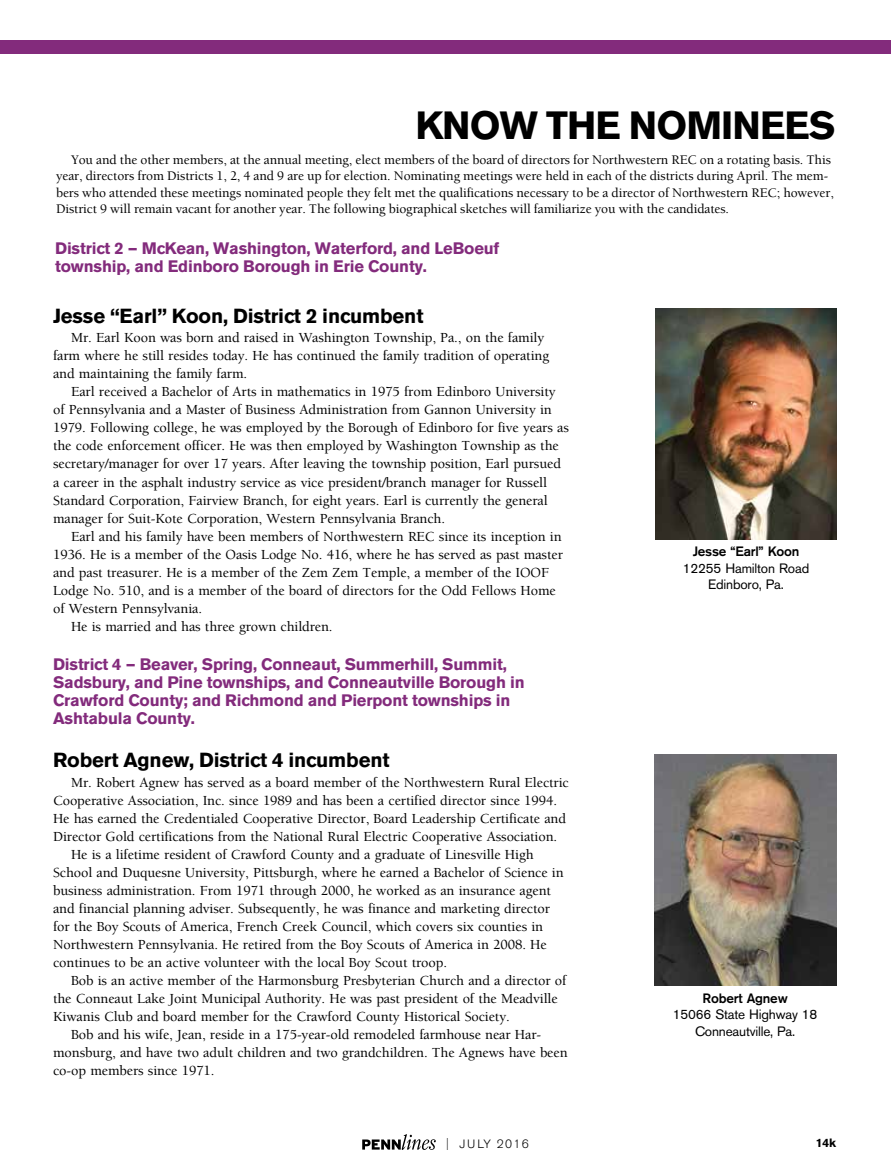
<style>
.page{position:relative;width:891px;height:1175px;background:#fff}
.page>*{position:absolute;margin:0;border:0;box-sizing:border-box;transform-origin:0 0}
.t1{font:700 39px "Akzidenz Grotesk BE";color:#000}
.t2{font:700 20.25px "Akzidenz Grotesk BE";letter-spacing:-.01em;color:#000}
.t3{font:700 16.5px/18px "Akzidenz Grotesk BE";letter-spacing:-.01em;color:#832b7c}
.t4{font:500 14.25px/18px "Berkeley Std";letter-spacing:-.01em;color:#000}
.t5{font:500 13.5px/16.5px "Berkeley Std";letter-spacing:-.01em;color:#000}
.t6{font:13.5px/16.5px "Akzidenz Grotesk BE";letter-spacing:-.015em;color:#000;text-align:center}
.t7{font:500 13.5px "Akzidenz Grotesk BE";color:#000}
.t8{font:300 12px "Akzidenz Grotesk BE";letter-spacing:.11em;color:#000}
.t9{font:700 12px "Akzidenz Grotesk BE";color:#000}
.s1{font-stretch:condensed}
</style>
<div class="page">
<svg style="left:362px;top:1134px;width:74px;height:15px"></svg>
<img style="left:655px;top:309px;width:182px;height:230px">
<img style="left:655px;top:755px;width:181px;height:230px">
<svg style="left:0;top:41px;width:1px;height:13px"></svg>
<div style="left:1px;top:41px;width:890px;height:13px;background:#832b7c"></div>
<h1 class="t1" style="left:415px;top:103px;width:59px">Know</h1>
<h1 class="t1" style="left:546px;top:103px;width:26px">the</h1>
<h1 class="t1" style="left:629px;top:103px;width:27px">nominees</h1>
<p class="t5" style="left:56px;top:151px;width:779px;text-indent:15px">You and the other members, at the annual meeting, elect members of the board of directors for Northwestern REC on a rotating basis. This year, directors from Districts 1, 2, 4 and 9 are up for election. Nominating meetings were held in each of the districts during April. The mem&shy;bers who attended these meetings nominated people they felt met the qualifications necessary to be a director of Northwestern REC; however, District 9 will remain vacant for another year. The following biographical sketches will familiarize you with the candidates.</p>
<p class="t3" style="left:55px;top:239px;width:446px">District 2 — McKean, Washington, Waterford, and LeBoeuf township, and Edinboro Borough in Erie County.</p>
<h2 class="t2" style="left:53px;top:304px;width:372px">Jesse “Earl” Koon, District 2 incumbent</h2>
<p class="t4" style="left:53px;top:329px;width:498px;text-indent:18px">Mr. Earl Koon was born and raised in Washington Township, Pa., on the family farm where he still resides today. He has continued the family tradition of operating and maintaining the family farm.</p>
<p class="t4" style="left:53px;top:383px;width:517px;text-indent:18px">Earl received a Bachelor of Arts in mathematics in 1975 from Edinboro University of Pennsylvania and a Master of Business Administration from Gannon University in 1979. Following college, he was employed by the Borough of Edinboro for five years as the code enforcement officer. He was then employed by Washington Township as the secretary/manager for over 17 years. After leaving the township position, Earl pursued a career in the asphalt industry service as vice president/branch manager for Russell Standard Corporation, Fairview Branch, for eight years. Earl is currently the general manager for Suit-Kote Corporation, Western Pennsylvania Branch.</p>
<p class="t4" style="left:71px;top:527px;width:492px">Earl and his family have been members of Northwestern REC since its inception in</p>
<p class="t4" style="left:53px;top:545px;width:511px">1936. He is a member of the Oasis Lodge No. 416, where he has served as past master</p>
<p class="t4" style="left:53px;top:563px;width:498px">and past treasurer. He is a member of the Zem Zem Temple, a member of the IOOF</p>
<p class="t4" style="left:53px;top:581px;width:504px">Lodge No. 510, and is a member of the board of directors for the Odd Fellows Home</p>
<p class="t4" style="left:53px;top:599px;width:150px">of Western Pennsylvania.</p>
<p class="t4" style="left:71px;top:617px;width:263px">He is married and has three grown children.</p>
<p class="t3" style="left:53px;top:656px;width:473px">District 4 — Beaver, Spring, Conneaut, Summerhill, Summit, Sadsbury, and Pine townships, and Conneautville Borough in Crawford County; and Richmond and Pierpont townships in Ashtabula County.</p>
<h2 class="t2" style="left:53px;top:748px;width:338px">Robert Agnew, District 4 incumbent</h2>
<p class="t4" style="left:71px;top:773px;width:499px">Mr. Robert Agnew has served as a board member of the Northwestern Rural Electric</p>
<p class="t4" style="left:53px;top:791px;width:505px">Cooperative Association, Inc. since 1989 and has been a certified director since 1994.</p>
<p class="t4" style="left:53px;top:809px;width:514px">He has earned the Credentialed Cooperative Director, Board Leadership Certificate and</p>
<p class="t4" style="left:53px;top:827px;width:506px">Director Gold certifications from the National Rural Electric Cooperative Association.</p>
<p class="t4" style="left:71px;top:845px;width:464px">He is a lifetime resident of Crawford County and a graduate of Linesville High</p>
<p class="t4" style="left:53px;top:863px;width:512px">School and Duquesne University, Pittsburgh, where he earned a Bachelor of Science in</p>
<p class="t4" style="left:53px;top:881px;width:499px">business administration. From 1971 through 2000, he worked as an insurance agent</p>
<p class="t4" style="left:53px;top:899px;width:498px">and financial planning adviser. Subsequently, he was finance and marketing director</p>
<p class="t4" style="left:53px;top:917px;width:492px">for the Boy Scouts of America, French Creek Council, which covers six counties in</p>
<p class="t4" style="left:53px;top:935px;width:495px">Northwestern Pennsylvania. He retired from the Boy Scouts of America in 2008. He</p>
<p class="t4" style="left:53px;top:953px;width:395px">continues to be an active volunteer with the local Boy Scout troop.</p>
<p class="t4" style="left:71px;top:971px;width:497px">Bob is an active member of the Harmonsburg Presbyterian Church and a director of</p>
<p class="t4" style="left:53px;top:989px;width:506px">the Conneaut Lake Joint Municipal Authority. He was past president of the Meadville</p>
<p class="t4" style="left:53px;top:1007px;width:458px">Kiwanis Club and board member for the Crawford County Historical Society.</p>
<p class="t4" style="left:71px;top:1025px;width:472px">Bob and his wife, Jean, reside in a 175-year-old remodeled farmhouse near Har-</p>
<p class="t4" style="left:53px;top:1043px;width:516px">monsburg, and have two adult children and two grandchildren. The Agnews have been</p>
<p class="t4" style="left:53px;top:1061px;width:163px">co-op members since 1971.</p>
<p class="t7" style="left:693px;top:543px;width:108px">Jesse “Earl” Koon</p>
<p class="t6" style="left:683px;top:560px;width:128px">12255 Hamilton Road<br>Edinboro, Pa.</p>
<p class="t7" style="left:703px;top:989px;width:87px">Robert Agnew</p>
<p class="t6" style="left:673px;top:1006px;width:146px">15066 State H ighway 18<br>Conneautville, Pa.</p>
<p class="t8" style="left:446px;top:1137px;width:84px"><span class="s1">|</span> JULY 2016</p>
<p class="t9" style="left:816px;top:1135px;width:22px">14k</p>
</div>
